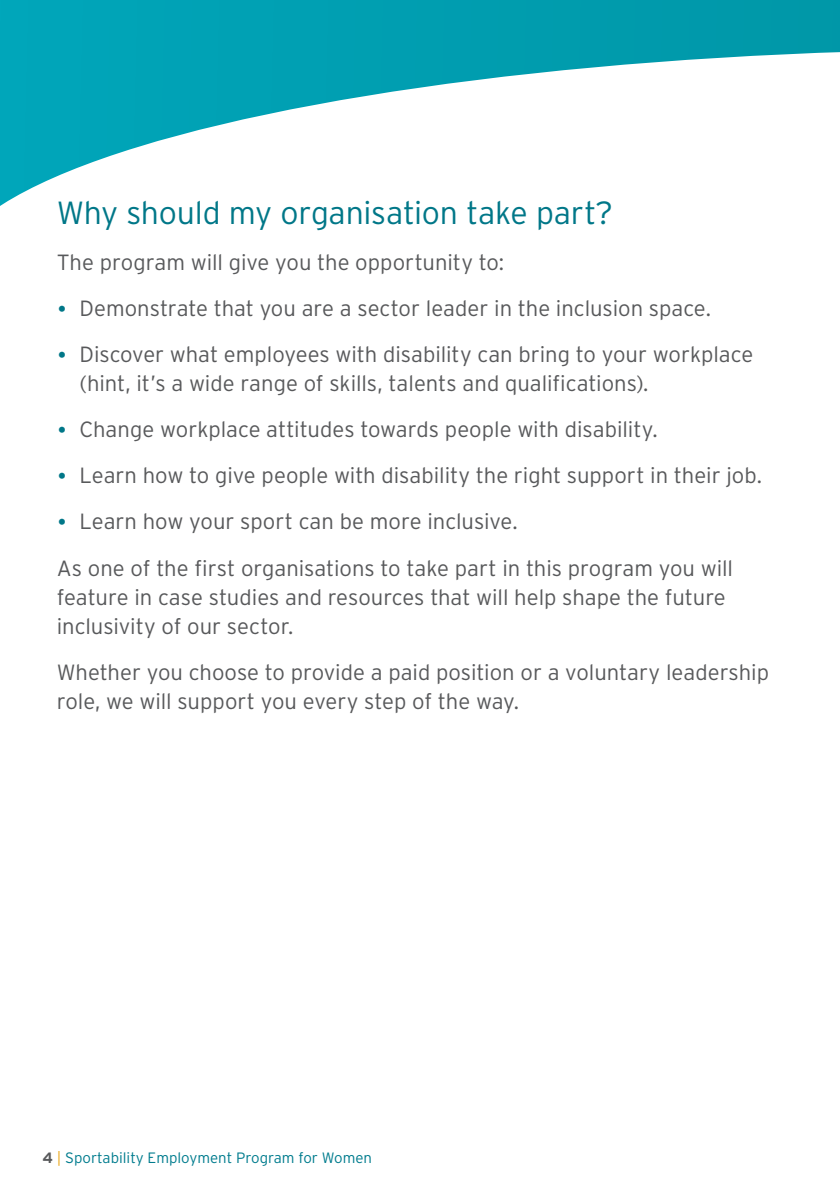
<style>
.page{position:relative;width:840px;height:1191px;background:#fff}
.page>*{position:absolute;margin:0;border:0;box-sizing:border-box;transform-origin:0 0}
.t1{font:300 32px "Interstate";letter-spacing:-.01em;color:#078}
.t2{font:300 22px/29px "Interstate";color:#58595b}
.t3{font:300 15px "Interstate";color:#007c8e}
.s1{font-size:28px;color:#078}
.s2{font-weight:700;color:#58595b}
.s3{color:#ecaa20}
</style>
<div class="page">
<svg style="left:0;top:0;width:839px;height:206px"></svg>
<h2 class="t1" style="left:57px;top:195px;width:557px">Why should my organisation take part?</h2>
<p class="t2" style="left:57px;top:248px;width:448px">The program will give you the opportunity to:</p>
<p class="t2" style="left:57px;top:294px;width:655px"><span class="s1">•</span> Demonstrate that you are a sector leader in the inclusion space.</p>
<p class="t2" style="left:79px;top:340px;width:675px;text-indent:-23px"><span class="s1">•</span> Discover what employees with disability can bring to your workplace (hint, it’s a wide range of skills, talents and qualifications).</p>
<p class="t2" style="left:57px;top:415px;width:602px"><span class="s1">•</span> Change workplace attitudes towards people with disability.</p>
<p class="t2" style="left:57px;top:461px;width:706px"><span class="s1">•</span> Learn how to give people with disability the right support in their job.</p>
<p class="t2" style="left:57px;top:507px;width:462px"><span class="s1">•</span> Learn how your sport can be more inclusive.</p>
<p class="t2" style="left:57px;top:553px;width:677px">As one of the first organisations to take part in this program you will feature in case studies and resources that will help shape the future inclusivity of our sector.</p>
<p class="t2" style="left:57px;top:657px;width:713px">Whether you choose to provide a paid position or a voluntary leadership role, we will support you every step of the way.</p>
<p class="t3" style="left:43px;top:1148px;width:331px"><span class="s2">4</span> <span class="s3">|</span> Sportability Employment Program for Women</p>
</div>
